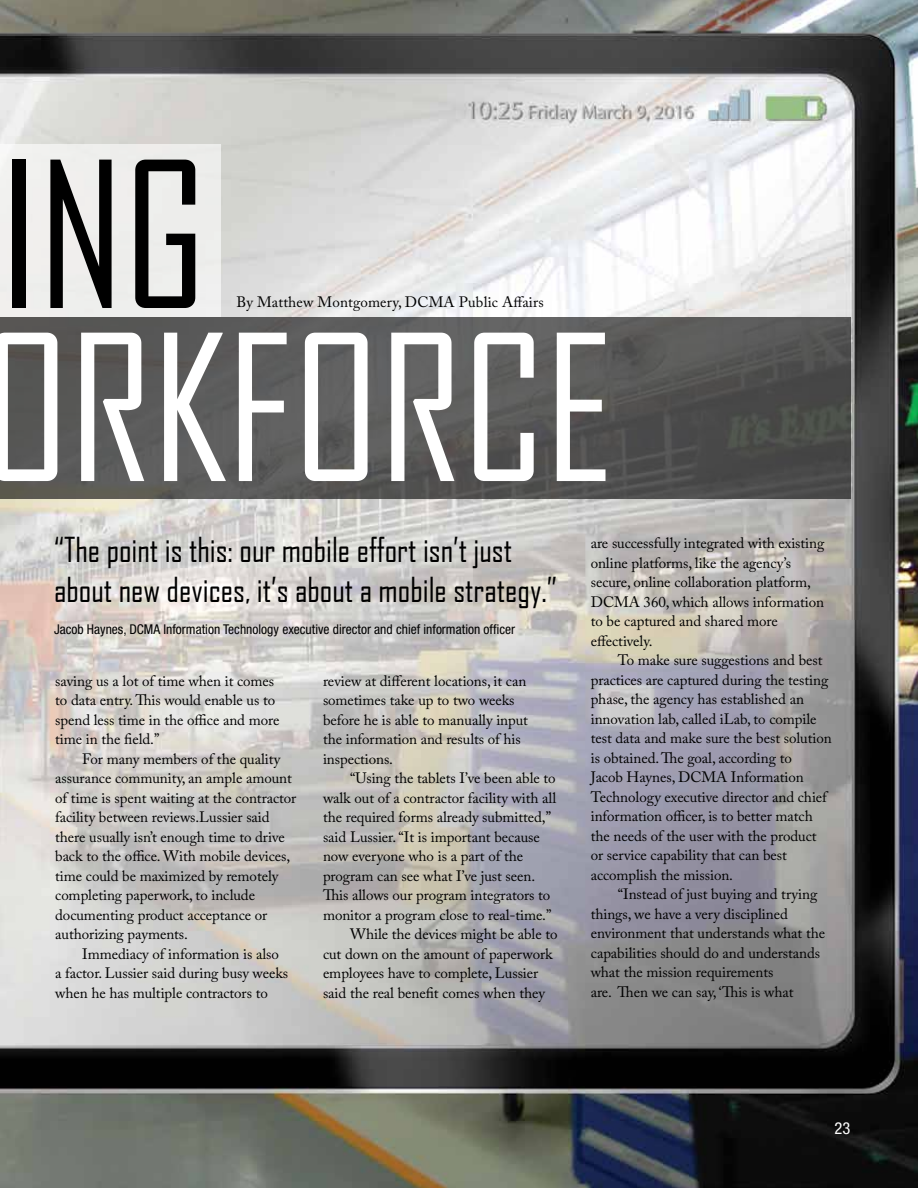
<style>
.page{position:relative;width:918px;height:1188px;background:#fff}
.page>*{position:absolute;margin:0;border:0;box-sizing:border-box;transform-origin:0 0}
.t1{font:194.25px "Agency FB";color:#fff}
.t2{font:194.25px "Agency FB";color:#000}
.t3{font:33px/39.6px "Agency FB";color:#000}
.t4{font:condensed 16.5px "Helvetica Neue";color:#fff}
.t5{font:15px/19.5px "Adobe Caslon Pro";letter-spacing:-.005em;color:#000}
.t6{font:condensed 13.5px "Helvetica Neue";color:#000}
</style>
<div class="page">
<img style="left:0;top:0;width:918px;height:1188px">
<div style="left:0;top:144px;width:221px;height:173px;background:#eeeeed"></div>
<svg style="left:0;top:317px;width:850px;height:182px;background:#575756"></svg>
<h1 class="t2" style="left:0;top:117px;width:209px">ING</h1>
<h1 class="t1" style="left:-17px;top:290px;width:633px">ORKFORCE</h1>
<p class="t5" style="left:236px;top:292px;width:309px">By Matthew Montgomery, DCMA Public Affairs</p>
<h2 class="t3" style="left:54px;top:530px;width:505px">“The point is this: our mobile effort isn’t just about new devices, it’s about a mobile strategy.”</h2>
<p class="t6" style="left:54px;top:622px;width:463px">Jacob Haynes, DCMA Information Technology executive director and chief information officer</p>
<p class="t5" style="left:55px;top:671px;width:226px">saving us a lot of time when it comes to data entry. This would enable us to spend less time in the office and more time in the field.”</p>
<p class="t5" style="left:55px;top:749px;width:243px;text-indent:27px">For many members of the quality assurance community, an ample amount of time is spent waiting at the contractor facility between reviews.Lussier said there usually isn’t enough time to drive back to the office. With mobile devices, time could be maximized by remotely completing paperwork, to include documenting product acceptance or authorizing payments.</p>
<p class="t5" style="left:55px;top:944px;width:234px;text-indent:27px">Immediacy of information is also a factor. Lussier said during busy weeks when he has multiple contractors to</p>
<p class="t5" style="left:323px;top:671px;width:207px">review at different locations, it can sometimes take up to two weeks before he is able to manually input the information and results of his inspections.</p>
<p class="t5" style="left:350px;top:768px;width:207px">“Using the tablets I’ve been able to</p>
<p class="t5" style="left:323px;top:788px;width:235px">walk out of a contractor facility with all</p>
<p class="t5" style="left:323px;top:807px;width:230px">the required forms already submitted,”</p>
<p class="t5" style="left:323px;top:827px;width:218px">said Lussier. “It is important because</p>
<p class="t5" style="left:323px;top:846px;width:202px">now everyone who is a part of the</p>
<p class="t5" style="left:323px;top:866px;width:214px">program can see what I’ve just seen.</p>
<p class="t5" style="left:323px;top:885px;width:229px">This allows our program integrators to</p>
<p class="t5" style="left:323px;top:905px;width:230px">monitor a program close to real-time.”</p>
<p class="t5" style="left:350px;top:924px;width:209px">While the devices might be able to</p>
<p class="t5" style="left:323px;top:944px;width:231px">cut down on the amount of paperwork</p>
<p class="t5" style="left:323px;top:963px;width:217px">employees have to complete, Lussier</p>
<p class="t5" style="left:323px;top:983px;width:223px">said the real benefit comes when they</p>
<p class="t5" style="left:591px;top:533px;width:235px">are successfully integrated with existing online platforms, like the agency’s secure, online collaboration platform, DCMA 360, which allows information to be captured and shared more effectively.</p>
<p class="t5" style="left:591px;top:650px;width:242px;text-indent:27px">To make sure suggestions and best practices are captured during the testing phase, the agency has established an innovation lab, called iLab, to compile test data and make sure the best solution is obtained. The goal, according to<br>Jacob Haynes, DCMA Information Technology executive director and chief information officer, is to better match the needs of the user with the product or service capability that can best accomplish the mission.</p>
<p class="t5" style="left:591px;top:884px;width:236px;text-indent:27px">“Instead of just buying and trying things, we have a very disciplined environment that understands what the capabilities should do and understands what the mission requirements<br>are. Then we can say, ‘This is what</p>
<p class="t4" style="left:835px;top:1118px;width:17px">23</p>
</div>
